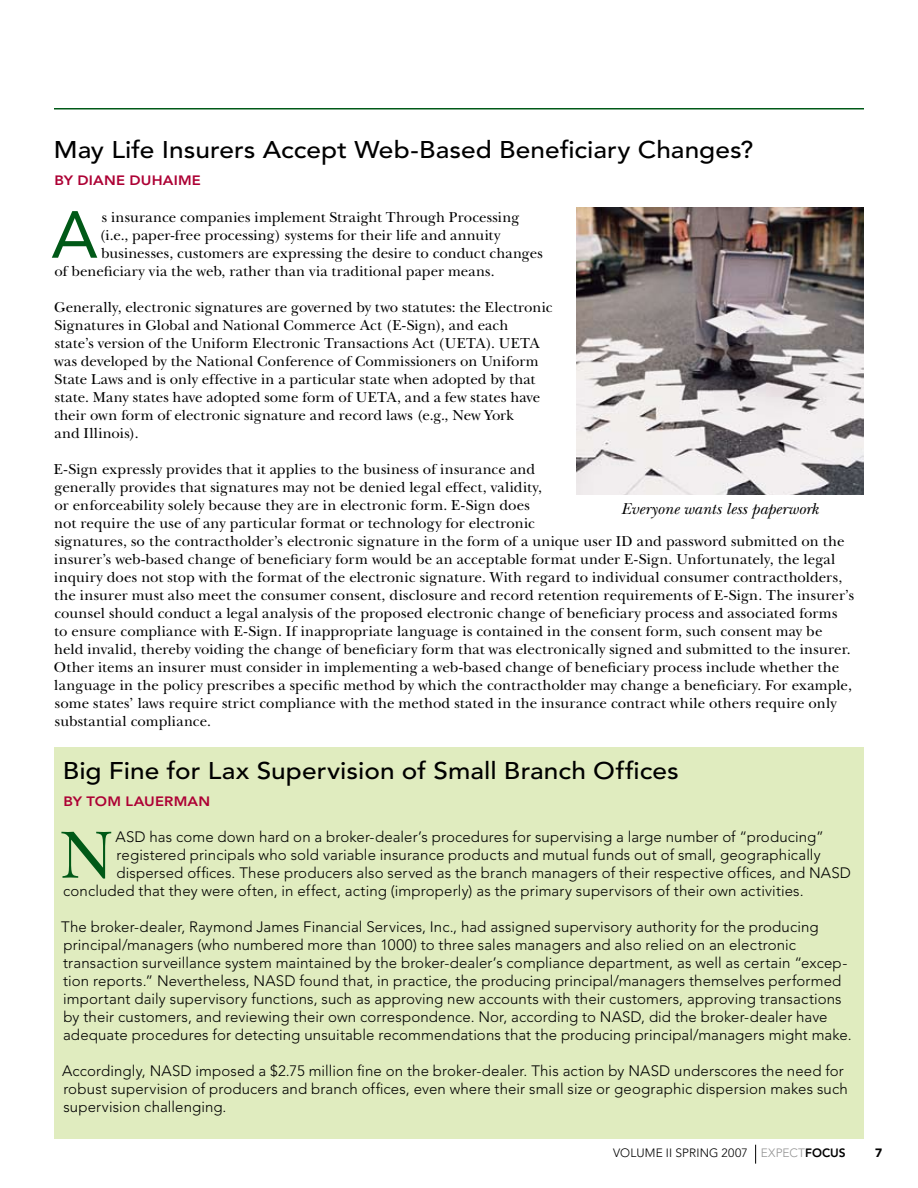
<style>
.page{position:relative;width:918px;height:1188px;background:#fff}
.page>*{position:absolute;margin:0;border:0;box-sizing:border-box;transform-origin:0 0}
.t1{font:69.6px "New Baskerville Std";color:#005917}
.t2{font:65.85px "Avenir LT Std";color:#005917}
.t3{font:500 24px "Avenir LT Std";color:#000;scale:1.09 1}
.t4{font:italic 16.5px "New Baskerville Std";letter-spacing:.005em;color:#000}
.t5{font:15px/18px "New Baskerville Std";letter-spacing:.005em;color:#000}
.t6{font:300 15px/18px "Avenir LT Std";letter-spacing:.01em;color:#000}
.t7{font:800 13.5px "Avenir LT Std";letter-spacing:.015em;color:#ad0034;scale:1.09 1}
.t8{font:300 12px "Avenir LT Std";letter-spacing:.01em;color:#000}
.s1{color:#949494}
.s2{font-weight:800}
</style>
<div class="page">
<hr style="left:54px;top:108px;width:810px;height:2px;background:#005917">
<svg style="left:755px;top:1145px;width:1px;height:19px"></svg>
<div style="left:54px;top:747px;width:810px;height:391px;background:#e0ecbf"></div>
<img style="left:576px;top:207px;width:288px;height:288px">
<h3 class="t3" style="left:54px;top:135px;width:643px">May Life Insurers Accept Web-Based Beneficiary Changes?</h3>
<p class="t7" style="left:54px;top:172px;width:136px">BY DIANE DUHAIM E</p>
<h2 class="t2" style="left:51px;top:197px;width:48px">A</h2>
<p class="t5" style="left:102px;top:208px;width:419px">s insurance companies implement Straight Through Processing</p>
<p class="t5" style="left:99px;top:226px;width:402px">(i.e., paper-free processing) systems for their life and annuity</p>
<p class="t5" style="left:101px;top:244px;width:443px">businesses, customers are expressing the desire to conduct changes</p>
<p class="t5" style="left:54px;top:262px;width:442px">of beneficiary via the web, rather than via traditional paper means.</p>
<p class="t5" style="left:54px;top:298px;width:500px">Generally, electronic signatures are governed by two statutes: the Electronic Signatures in Global and National Commerce Act (E-Sign), and each<br>state’s version of the Uniform Electronic Transactions Act (UETA). UETA was developed by the National Conference of Commissioners on Uniform State Laws and is only effective in a particular state when adopted by that state. Many states have adopted some form of UETA, and a few states have their own form of electronic signature and record laws (e.g., New York<br>and Illinois).</p>
<p class="t5" style="left:54px;top:460px;width:802px">E-Sign expressly provides that it applies to the business of insurance and<br>generally provides that signatures may not be denied legal effect, validity,<br>or enforceability solely because they are in electronic form. E-Sign does<br>not require the use of any particular format or technology for electronic<br>signatures, so the contractholder’s electronic signature in the form of a unique user ID and password submitted on the insurer’s web-based change of beneficiary form would be an acceptable format under E-Sign. Unfortunately, the legal inquiry does not stop with the format of the electronic signature. With regard to individual consumer contractholders, the insurer must also meet the consumer consent, disclosure and record retention requirements of E-Sign. The insurer’s counsel should conduct a legal analysis of the proposed electronic change of beneficiary process and associated forms to ensure compliance with E-Sign. If inappropriate language is contained in the consent form, such consent may be held invalid, thereby voiding the change of beneficiary form that was electronically signed and submitted to the insurer.<br>Other items an insurer must consider in implementing a web-based change of beneficiary process include whether the language in the policy prescribes a specific method by which the contractholder may change a beneficiary. For example, some states’ laws require strict compliance with the method stated in the insurance contract while others require only substantial compliance.</p>
<h3 class="t3" style="left:63px;top:756px;width:567px">Big Fine for Lax Supervision of Small Branch Offices</h3>
<p class="t7" style="left:63px;top:793px;width:136px">BY TOM LAUERMAN</p>
<h1 class="t1" style="left:60px;top:815px;width:54px">N</h1>
<p class="t6" style="left:116px;top:828px;width:710px">ASD has come down hard on a broker-dealer’s procedures for supervising a large number of “producing”</p>
<p class="t4" style="left:622px;top:499px;width:198px">Everyone wants less paperwork</p>
<p class="t6" style="left:117px;top:846px;width:706px">registered principals who sold variable insurance products and mutual funds out of small, geographically</p>
<p class="t6" style="left:116px;top:864px;width:736px">dispersed offices. These producers also served as the branch managers of their respective offices, and NASD</p>
<p class="t6" style="left:63px;top:882px;width:742px">concluded that they were often, in effect, acting (improperly) as the primary supervisors of their own activities.</p>
<p class="t6" style="left:61px;top:918px;width:792px">The broker-dealer, Raymond James Financial Services, Inc., had assigned supervisory authority for the producing principal/managers (who numbered more than 1000) to three sales managers and also relied on an electronic transaction surveillance system maintained by the broker-dealer’s compliance department, as well as certain “excep&shy;tion reports.” Nevertheless, NASD found that, in practice, the producing principal/managers themselves performed important daily supervisory functions, such as approving new accounts with their customers, approving transactions by their customers, and reviewing their own correspondence. Nor, according to NASD, did the broker-dealer have adequate procedures for detecting unsuitable recommendations that the producing principal/managers might make.</p>
<p class="t6" style="left:62px;top:1062px;width:787px">Accordingly, NASD imposed a $2.75 million fine on the broker-dealer. This action by NASD underscores the need for robust supervision of producers and branch offices, even where their small size or geographic dispersion makes such supervision challenging.</p>
<p class="t8" style="left:613px;top:1145px;width:209px">VOLUME II SPRING 2007 <span class="s1">EXPECT</span><span class="s2">FOCUS</span></p>
</div>
